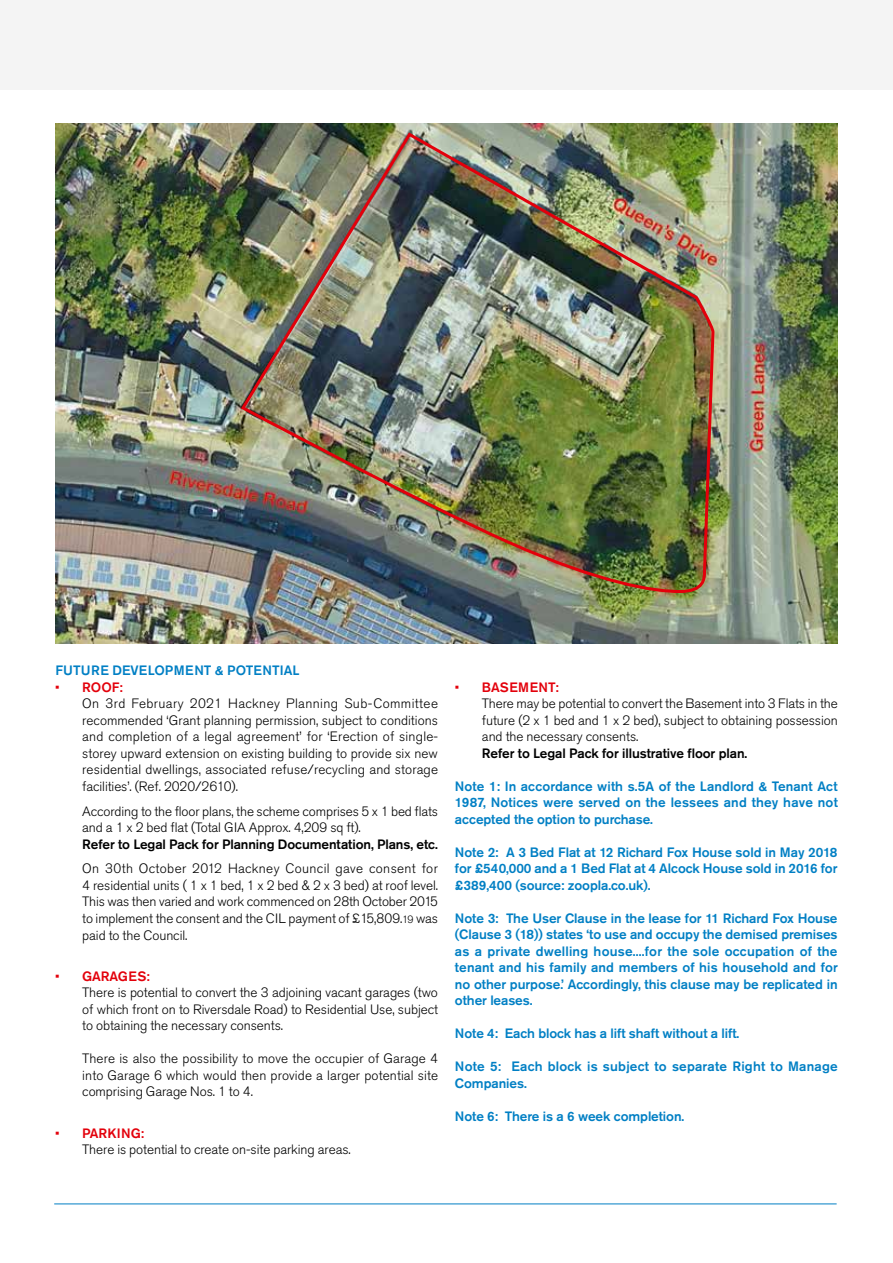
<style>
.page{position:relative;width:893px;height:1263px;background:#fff}
.page>*{position:absolute;margin:0;border:0;box-sizing:border-box;transform-origin:0 0}
.t1{font:300 13.5px/16.5px "Akzidenz Grotesk Pro";letter-spacing:-.005em;color:#000}
.t2{font:500 13.5px/16.5px "Akzidenz Grotesk Pro";letter-spacing:-.005em;color:#007fc4;text-align:justify}
.t3{font:500 13.5px "Akzidenz Grotesk Pro";letter-spacing:-.005em;color:#000}
.t4{font:500 13.5px/16.5px "Akzidenz Grotesk Pro";letter-spacing:.015em;color:#007fc4}
.s1{color:#e3000b}
.s2{font-weight:500;color:#e3000b}
.s3{font-size:10.5px}
</style>
<div class="page">
<div style="left:0;top:0;width:893px;height:89px;background:#f4f4f4"></div>
<hr style="left:54px;top:1203px;width:783px;height:1px;background:#007fc4">
<img style="left:55px;top:123px;width:783px;height:520px">
<img style="left:240px;top:130px;width:476px;height:464px">
<p class="t2" style="left:55px;top:662px;width:246px">FUTURE DEVELOPMENT &amp; POTENTIAL</p>
<p class="t1" style="left:82px;top:679px;width:357px;text-indent:-27px"><span class="s1">•</span> <span class="s2">ROOF:<br></span>On 3rd February 2021 Hackney Planning Sub-Committee recommended ‘Grant planning permission, subject to conditions and completion of a legal agreement’ for ‘Erection of single&shy;storey upward extension on existing building to provide six new residential dwellings, associated refuse/recycling and storage facilities’. (Ref. 2020/2610).</p>
<p class="t1" style="left:82px;top:803px;width:357px">According to the floor plans, the scheme comprises 5 x 1 bed flats and a 1 x 2 bed flat (Total GIA Approx. 4,209 sq ft).</p>
<p class="t3" style="left:82px;top:835px;width:357px">Refer to Legal Pack for Planning Documentation, Plans, etc.</p>
<p class="t1" style="left:82px;top:860px;width:357px;text-align:justify">On 30th October 2012 Hackney Council gave consent for 4 residential units ( 1 x 1 bed, 1 x 2 bed &amp; 2 x 3 bed) at roof level.<br>This was then varied and work commenced on 28th October 2015 to implement the consent and the CIL payment of £15,809.<span class="s3">19</span> was paid to the Council.</p>
<p class="t1" style="left:82px;top:968px;width:357px;text-indent:-27px"><span class="s1">•</span> <span class="s2">GARAGES:<br></span>There is potential to convert the 3 adjoining vacant garages (two of which front on to Riversdale Road) to Residential Use, subject to obtaining the necessary consents.</p>
<p class="t1" style="left:82px;top:1050px;width:357px;text-align:justify">There is also the possibility to move the occupier of Garage 4 into Garage 6 which would then provide a larger potential site comprising Garage Nos. 1 to 4.</p>
<p class="t1" style="left:82px;top:1124px;width:270px;text-indent:-27px"><span class="s1">•</span> <span class="s2">PARKING:<br></span>There is potential to create on-site parking areas.</p>
<p class="t1" style="left:482px;top:679px;width:357px;text-indent:-27px"><span class="s1">•</span> <span class="s2">BASEMENT:<br></span>There may be potential to convert the Basement into 3 Flats in the future (2 x 1 bed and 1 x 2 bed), subject to obtaining possession and the necessary consents.</p>
<p class="t3" style="left:482px;top:744px;width:267px">Refer to Legal Pack for illustrative floor plan.</p>
<p class="t2" style="left:455px;top:778px;width:384px">Note 1: In accordance with s.5A of the Landlord &amp; Tenant Act 1987, Notices were served on the lessees and they have not accepted the option to purchase.</p>
<p class="t2" style="left:455px;top:844px;width:384px">Note 2: A 3 Bed Flat at 12 Richard Fox House sold in May 2018 for £540,000 and a 1 Bed Flat at 4 Alcock House sold in 2016 for £389,400 (source: zoopla.co.uk).</p>
<p class="t2" style="left:455px;top:910px;width:384px">Note 3: The User Clause in the lease for 11 Richard Fox House (Clause 3 (18)) states ‘to use and occupy the demised premises as a private dwelling house....for the sole occupation of the tenant and his family and members of his household and for no other purpose.’ Accordingly, this clause may be replicated in other leases.</p>
<p class="t2" style="left:455px;top:1025px;width:286px">Note 4: Each block has a lift shaft without a lift.</p>
<p class="t4" style="left:455px;top:1058px;width:384px">Note 5: Each block is subject to separate Right to Manage<br>Companies.</p>
<p class="t2" style="left:455px;top:1108px;width:231px">Note 6: There is a 6 week completion.</p>
</div>
